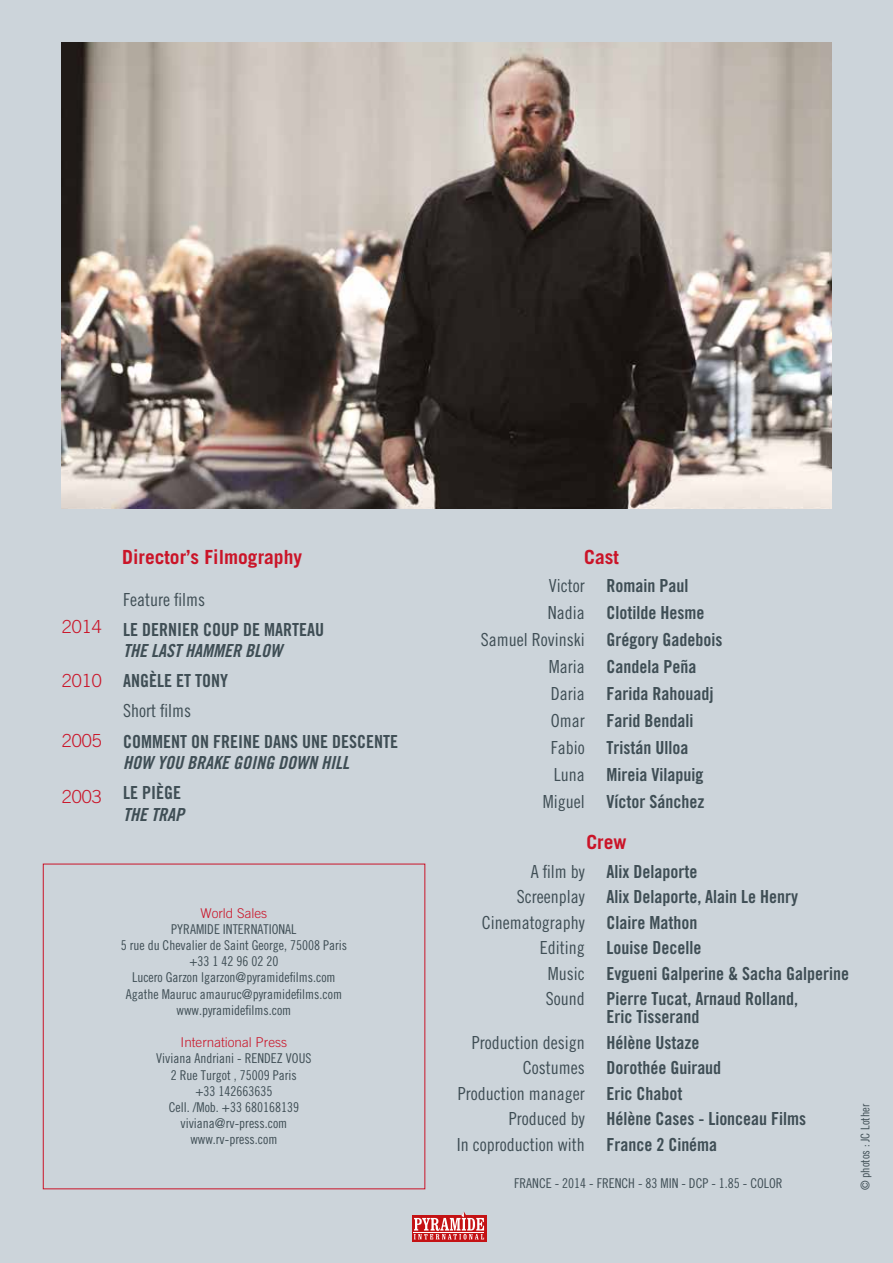
<style>
.page{position:relative;width:893px;height:1263px;background:#ccd4da}
.page>*{position:absolute;margin:0;border:0;box-sizing:border-box;transform-origin:0 0}
.t1{font:700 19.5px "Trade Gothic";color:#ca1428}
.t2{font:18px/25.5px "Trade Gothic Bold Cond Twenty";color:#3f4e55}
.t3{font:18px/25.5px "Trade Gothic Cond Eighteen";color:#3f4e55;text-align:right}
.t4{font:18px "Trade Gothic Bold Cond Twenty Obl";color:#3f4e55}
.t5{font:300 18px "Trade Gothic";color:#ca1428}
.t6{font:13.5px/16.2px "Trade Gothic Cond Eighteen";color:#3f4e55;text-align:center}
.t7{font:300 13.5px "Trade Gothic";color:#ca1428}
.t8{font:12px "Trade Gothic Cond Eighteen";color:#3f4e55}
</style>
<div class="page">
<svg style="left:412px;top:1215px;width:74px;height:27px"></svg>
<svg style="left:414px;top:1211px;width:70px;height:28px;background:#d67476"></svg>
<hr style="left:414px;top:1232px;width:70px;height:1px;background:#fff">
<img style="left:62px;top:43px;width:769px;height:465px">
<p class="t5" style="left:62px;top:616px;width:42px">2014</p>
<p class="t5" style="left:62px;top:669px;width:42px">2010</p>
<p class="t5" style="left:62px;top:730px;width:42px">2005</p>
<p class="t5" style="left:62px;top:786px;width:42px">2003</p>
<p class="t1" style="left:122px;top:545px;width:181px">Director’s Filmography</p>
<p class="t3" style="left:123px;top:586px;width:83px">Feature films</p>
<p class="t2" style="left:123px;top:616px;width:202px">LE DERNIER COUP DE MARTEAU</p>
<p class="t4" style="left:123px;top:640px;width:160px">THE LAST HAMMER BLOW</p>
<p class="t2" style="left:123px;top:668px;width:106px">ANGÈLE ET TONY</p>
<p class="t3" style="left:123px;top:698px;width:69px">Short films</p>
<p class="t2" style="left:123px;top:728px;width:276px">COMMENT ON FREINE DANS UNE DESCENTE</p>
<p class="t4" style="left:123px;top:752px;width:227px">HOW YOU BRAKE GOING DOWN HILL</p>
<p class="t2" style="left:123px;top:780px;width:59px">LE PIÈGE</p>
<p class="t4" style="left:123px;top:803px;width:62px">THE TRAP</p>
<p class="t7" style="left:200px;top:905px;width:68px">World Sales</p>
<p class="t6" style="left:121px;top:921px;width:228px">PYRAMIDE INTERNATIONAL<br>5 rue du Chevalier de Saint George, 75008 Paris +33 1 42 96 02 20<br>Lucero Garzon lgarzon@pyramidefilms.com<br>Agathe Mauruc amauruc@pyramidefilms.com www.pyramidefilms.com</p>
<p class="t7" style="left:181px;top:1034px;width:108px">International Press</p>
<p class="t6" style="left:156px;top:1050px;width:157px">Viviana Andriani - RENDEZ VOUS<br>2 Rue Turgot , 75009 Paris<br>+33 142663635<br>Cell. /Mob. +33 680168139 viviana@rv-press.com www.rv-press.com</p>
<p class="t1" style="left:584px;top:545px;width:36px">Cast</p>
<p class="t3" style="left:481px;top:572px;width:105px;line-height:27px">Victor<br>Nadia<br>Samuel Rovinski<br>Maria<br>Daria<br>Omar<br>Fabio<br>Luna<br>Miguel</p>
<p class="t2" style="left:607px;top:572px;width:117px;line-height:27px">Romain Paul<br>Clotilde Hesme<br>Grégory Gadebois<br>Candela Peña<br>Farida Rahouadj<br>Farid Bendali<br>Tristán Ulloa<br>Mireia Vilapuig<br>Víctor Sánchez</p>
<p class="t1" style="left:586px;top:830px;width:42px">Crew</p>
<p class="t3" style="left:482px;top:858px;width:104px">A film by<br>Screenplay<br>Cinematography<br>Editing<br>Music<br>Sound</p>
<p class="t3" style="left:457px;top:1029px;width:129px">Production design<br>Costumes<br>Production manager<br>Produced by<br>In coproduction with</p>
<p class="t2" style="left:606px;top:858px;width:244px">Alix Delaporte<br>Alix Delaporte, Alain Le Henry<br>Claire Mathon<br>Louise Decelle<br>Evgueni Galperine &amp; Sacha Galperine<br>Pierre Tucat, Arnaud Rolland,</p>
<p class="t2" style="left:606px;top:1004px;width:201px">Eric Tisserand<br>Hélène Ustaze<br>Dorothée Guiraud<br>Eric Chabot<br>Hélène Cases - Lionceau Films<br>France 2 Cinéma</p>
<p class="t6" style="left:514px;top:1175px;width:270px">FRANCE - 2014 - FRENCH - 83 MIN - DCP - 1.85 - COLOR</p>
<p class="t8" style="left:858px;top:1190px;width:88px;rotate:-90deg">© photos : JC Lother</p>
</div>
